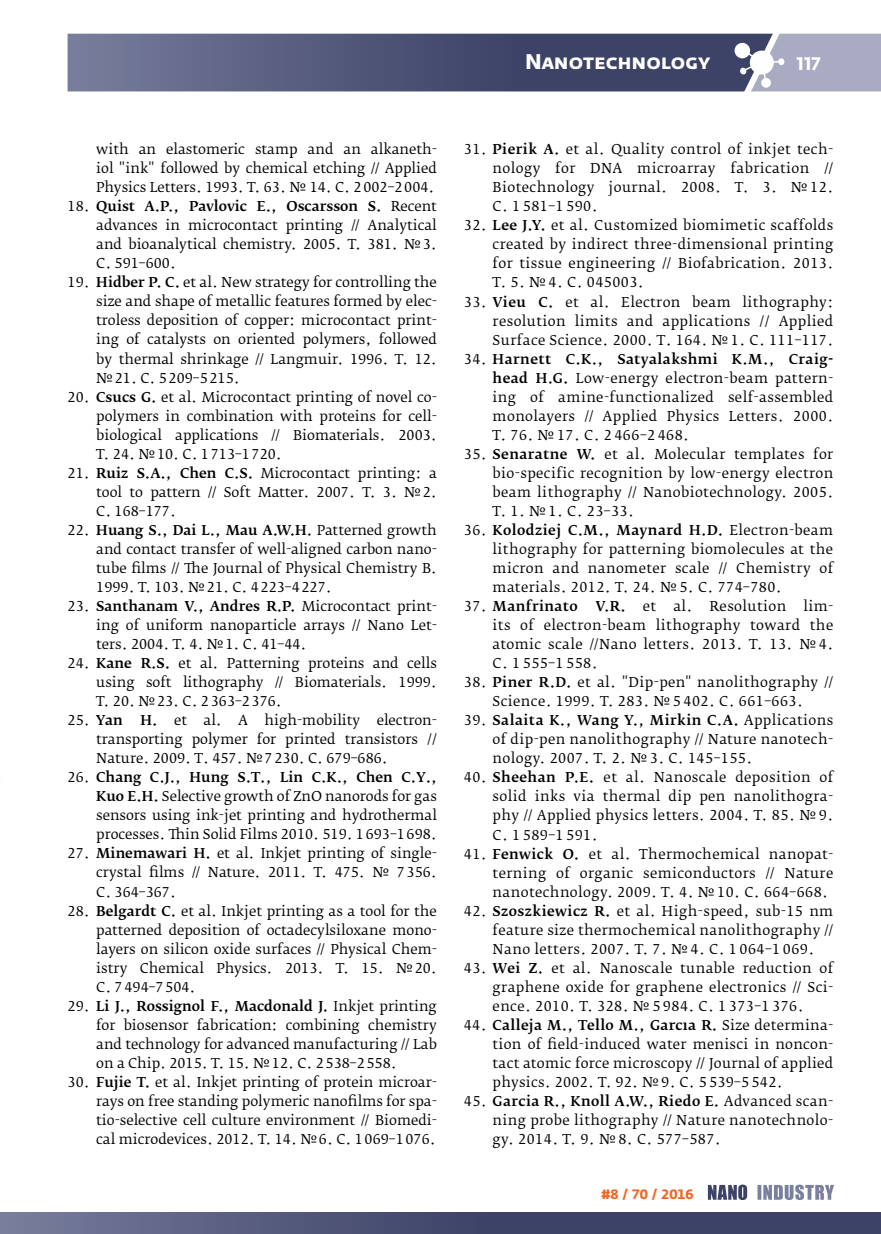
<style>
.page{position:relative;width:881px;height:1234px;background:#fff}
.page>*{position:absolute;margin:0;border:0;box-sizing:border-box;transform-origin:0 0}
.t1{font:700 21px "Fedra Sans Pro";color:#fff}
.t2{font:700 18px "Fedra Sans Alt Pro";color:#fff}
.t3{font:13.5px/19px "Fedra Serif B Pro";letter-spacing:.02em;color:#000;text-align:justify}
.t4{font:500 13.5px "Fedra Serif B Pro";letter-spacing:.03em;color:#000}
.t5{font:700 13.5px "Fedra Sans Alt Pro";color:#f26522}
.s1{font-weight:500}
.s2{font-weight:400}
</style>
<div class="page">
<svg style="left:68px;top:33px;width:812px;height:59px;background:#636886"></svg>
<div style="left:2px;top:1211px;width:878px;height:22px;background:linear-gradient(to right,#6c7191,#2e3559)"></div>
<hr style="left:0;top:1211px;width:2px;height:22px;background:#797e9c">
<svg style="left:757px;top:1184px;width:76px;height:15px"></svg>
<svg style="left:707px;top:1184px;width:39px;height:15px"></svg>
<h1 class="t1" style="left:525px;top:49px;width:187px">Nanotechnology</h1>
<h2 class="t2" style="left:796px;top:52px;width:25px">117</h2>
<p class="t3" style="left:96px;top:140px;width:342px">with an elastomeric stamp and an alkaneth&shy;iol "ink" followed by chemical etching // Applied Physics Letters. 1993. Т. 63. № 14. С. 2002–2004.</p>
<p class="t3" style="left:96px;top:197px;width:342px;text-indent:-29px">18. <span class="s1">Quist A.P., Pavlovic E., Oscarsson S.</span> Recent advances in microcontact printing // Analytical and bioanalytical chemistry. 2005. Т. 381. №3.<br>С. 591–600.</p>
<p class="t3" style="left:96px;top:273px;width:342px;text-indent:-29px">19. <span class="s1">Hidber P. C.</span> et al. New strategy for controlling the size and shape of metallic features formed by elec&shy;troless deposition of copper: microcontact print&shy;ing of catalysts on oriented polymers, followed by thermal shrinkage // Langmuir. 1996. Т. 12. №21. С. 5209–5215.</p>
<p class="t3" style="left:96px;top:387px;width:342px;text-indent:-29px">20. <span class="s1">Csucs G.</span> et al. Microcontact printing of novel co&shy;polymers in combination with proteins for cell&shy;biological applications // Biomaterials. 2003.<br>Т. 24. №10. С. 1713–1720.</p>
<p class="t3" style="left:96px;top:463px;width:342px;text-indent:-29px">21. <span class="s1">Ruiz S.A., Chen C.S.</span> Microcontact printing: a tool to pattern // Soft Matter. 2007. Т. 3. №2.<br>С. 168–177.</p>
<p class="t3" style="left:96px;top:520px;width:342px;text-indent:-29px">22. <span class="s1">Huang S., Dai L., Mau A.W.H.</span> Patterned growth and contact transfer of well-aligned carbon nano&shy;tube films // The Journal of Physical Chemistry B.<br>1999. Т. 103. №21. С. 4223–4227.</p>
<p class="t3" style="left:96px;top:596px;width:342px;text-indent:-29px">23. <span class="s1">Santhanam V., Andres R.P.</span> Microcontact print&shy;ing of uniform nanoparticle arrays // Nano Let&shy;ters. 2004. Т. 4. №1. С. 41–44.</p>
<p class="t3" style="left:96px;top:653px;width:342px;text-indent:-29px">24. <span class="s1">Kane R.S.</span> et al. Patterning proteins and cells using soft lithography // Biomaterials. 1999.<br>Т. 20. №23. С. 2363–2376.</p>
<p class="t3" style="left:68px;top:710px;width:57px">25. <span class="s1">Yan</span></p>
<p class="t3" style="left:96px;top:710px;width:342px;text-indent:44px"><span class="s1">H.</span> et al. A high-mobility electron&shy;transporting polymer for printed transistors // Nature. 2009. Т. 457. №7230. С. 679–686.</p>
<p class="t3" style="left:96px;top:767px;width:342px;text-indent:-29px">26. <span class="s1">Chang C.J., Hung S.T., Lin C.K., Chen C.Y., Kuo E.H.</span> Selective growth of ZnO nanorods for gas sensors using ink-jet printing and hydrothermal processes. Thin Solid Films 2010. 519. 1693–1698.</p>
<p class="t3" style="left:96px;top:844px;width:342px;text-indent:-29px">27. <span class="s1">Minemawari H.</span> et al. Inkjet printing of single&shy;crystal films // Nature. 2011. Т. 475. № 7356.<br>С. 364–367.</p>
<p class="t3" style="left:96px;top:901px;width:342px;text-indent:-29px">28. <span class="s1">Belgardt C.</span> et al. Inkjet printing as a tool for the patterned deposition of octadecylsiloxane mono&shy;layers on silicon oxide surfaces // Physical Chem&shy;istry Chemical Physics. 2013. Т. 15. №20.<br>С. 7494–7504.</p>
<p class="t3" style="left:96px;top:996px;width:342px;text-indent:-29px">29. <span class="s1">Li J., Rossignol F., Macdonald J.</span> Inkjet printing for biosensor fabrication: combining chemistry and technology for advanced manufacturing // Lab on a Chip. 2015. Т. 15. №12. С. 2538–2558.</p>
<p class="t3" style="left:96px;top:1072px;width:342px;text-indent:-29px">30. <span class="s1">Fujie T.</span> et al. Inkjet printing of protein microar&shy;rays on free standing polymeric nanofilms for spa&shy;tio-selective cell culture environment // Biomedi&shy;cal microdevices. 2012. Т. 14. №6. С. 1069–1076.</p>
<p class="t3" style="left:492px;top:140px;width:342px;text-indent:-29px">31. <span class="s1">Pierik A.</span> et al. Quality control of inkjet tech&shy;nology for DNA microarray fabrication // Biotechnology journal. 2008. Т. 3. № 12.<br>С. 1 581–1 590.</p>
<p class="t3" style="left:492px;top:216px;width:342px;text-indent:-29px">32. <span class="s1">Lee J.Y.</span> et al. Customized biomimetic scaffolds created by indirect three-dimensional printing for tissue engineering // Biofabrication. 2013.<br>Т. 5. №4. С. 045003.</p>
<p class="t3" style="left:492px;top:292px;width:342px;text-indent:-29px">33. <span class="s1">Vieu C.</span> et al. Electron beam lithography: resolution limits and applications // Applied Surface Science. 2000. Т. 164. №1. С. 111–117.</p>
<p class="t3" style="left:492px;top:349px;width:342px;text-indent:-29px">34. <span class="s1">Harnett C.K., Satyalakshmi K.M., Craig&shy;head H.G.</span> Low-energy electron-beam pattern&shy;ing of amine-functionalized self-assembled monolayers // Applied Physics Letters. 2000.<br>Т. 76. №17. С. 2 466–2 468.</p>
<p class="t3" style="left:492px;top:444px;width:342px;text-indent:-29px">35. <span class="s1">Senaratne W.</span> et al. Molecular templates for bio-specific recognition by low-energy electron beam lithography // Nanobiotechnology. 2005.<br>Т. 1. № 1. С. 23–33.</p>
<p class="t3" style="left:492px;top:520px;width:342px;text-indent:-29px">36. <span class="s1">Kolodziej C.M., Maynard H.D.</span> Electron-beam lithography for patterning biomolecules at the micron and nanometer scale // Chemistry of materials. 2012. Т. 24. № 5. С. 774–780.</p>
<p class="t4" style="left:464px;top:597px;width:115px"><span class="s2">37.</span> Manfrinato</p>
<p class="t4" style="left:595px;top:597px;width:32px">V.R.</p>
<p class="t3" style="left:642px;top:596px;width:15px">et</p>
<p class="t3" style="left:673px;top:596px;width:114px">al. Resolution</p>
<p class="t3" style="left:492px;top:596px;width:342px;text-indent:310px">lim&shy;its of electron-beam lithography toward the atomic scale //Nano letters. 2013. Т. 13. №4.<br>С. 1 555–1 558.</p>
<p class="t3" style="left:464px;top:672px;width:371px;text-align:center">38. <span class="s1">Piner R.D.</span> et al. "Dip-pen" nanolithography //<br>Science. 1999. Т. 283. № 5 402. С. 661–663.</p>
<p class="t3" style="left:492px;top:710px;width:342px;text-indent:-29px">39. <span class="s1">Salaita K., Wang Y., Mirkin C.A.</span> Applications of dip-pen nanolithography // Nature nanotech&shy;nology. 2007. Т. 2. № 3. С. 145–155.</p>
<p class="t3" style="left:492px;top:768px;width:342px;text-indent:-29px">40. <span class="s1">Sheehan P.E.</span> et al. Nanoscale deposition of solid inks via thermal dip pen nanolithogra&shy;phy // Applied physics letters. 2004. Т. 85. №9.<br>С. 1 589–1 591.</p>
<p class="t3" style="left:492px;top:844px;width:342px;text-indent:-29px">41. <span class="s1">Fenwick O.</span> et al. Thermochemical nanopat&shy;terning of organic semiconductors // Nature nanotechnology. 2009. Т. 4. № 10. С. 664–668.</p>
<p class="t3" style="left:492px;top:901px;width:342px;text-indent:-29px">42. <span class="s1">Szoszkiewicz R.</span> et al. High-speed, sub-15 nm feature size thermochemical nanolithography // Nano letters. 2007. Т. 7. № 4. С. 1 064–1 069.</p>
<p class="t3" style="left:492px;top:958px;width:342px;text-indent:-29px">43. <span class="s1">Wei Z.</span> et al. Nanoscale tunable reduction of graphene oxide for graphene electronics // Sci&shy;ence. 2010. Т. 328. №5 984. С. 1 373–1 376.</p>
<p class="t3" style="left:492px;top:1015px;width:342px;text-indent:-29px">44. <span class="s1">Calleja M., Tello M., Garcıa R.</span> Size determina&shy;tion of field-induced water menisci in noncon&shy;tact atomic force microscopy // Journal of applied physics. 2002. Т. 92. №9. С. 5 539–5 542.</p>
<p class="t3" style="left:492px;top:1091px;width:342px;text-indent:-29px">45. <span class="s1">Garcia R., Knoll A.W., Riedo E.</span> Advanced scan&shy;ning probe lithography // Nature nanotechnolo&shy;gy. 2014. Т. 9. №8. С. 577–587.</p>
<p class="t5" style="left:601px;top:1185px;width:94px">#8 / 70 / 2016</p>
</div>
